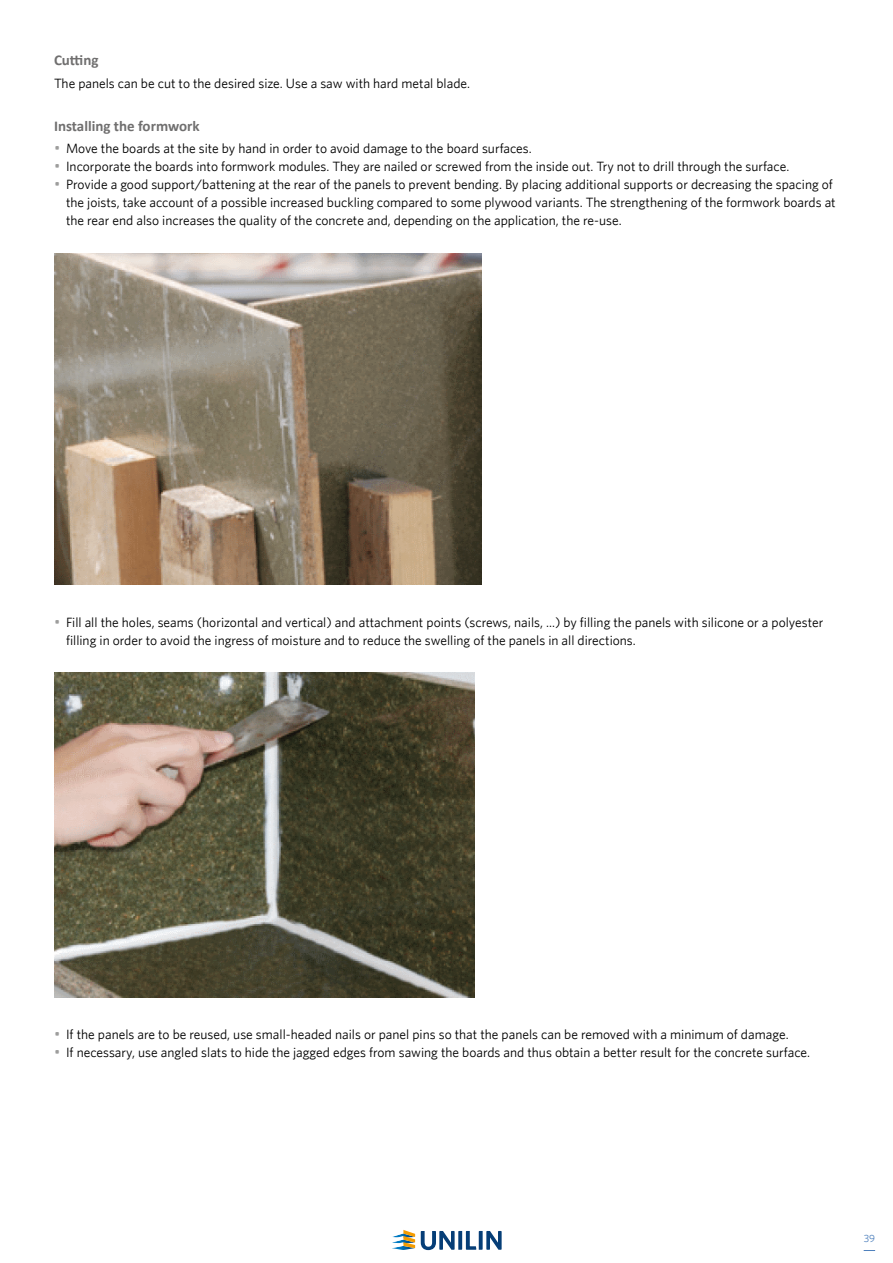
<style>
.page{position:relative;width:893px;height:1263px;background:#fff}
.page>*{position:absolute;margin:0;border:0;box-sizing:border-box;transform-origin:0 0}
.t1{font:700 15px "Calibri";color:#706f6f}
.t2{font:13.5px/18px "Whitney";color:#000}
.t3{font:10.5px "Whitney";color:#4f81bd}
.s1{font-size:15px;color:#9d9d9c}
</style>
<div class="page">
<svg style="left:421px;top:1231px;width:81px;height:19px"></svg>
<svg style="left:392px;top:1230px;width:23px;height:20px"></svg>
<img style="left:54px;top:253px;width:428px;height:331px">
<img style="left:54px;top:672px;width:420px;height:325px">
<p class="t1" style="left:54px;top:51px;width:46px">Cutting</p>
<p class="t2" style="left:54px;top:74px;width:418px">The panels can be cut to the desired size. Use a saw with hard metal blade.</p>
<p class="t1" style="left:54px;top:116px;width:147px">Installing the formwork</p>
<p class="t2" style="left:54px;top:139px;width:479px"><span class="s1">•</span> Move the boards at the site by hand in order to avoid damage to the board surfaces.</p>
<p class="t2" style="left:54px;top:157px;width:737px"><span class="s1">•</span> Incorporate the boards into formwork modules. They are nailed or screwed from the inside out. Try not to drill through the surface.</p>
<p class="t2" style="left:66px;top:175px;width:771px;text-indent:-12px"><span class="s1">•</span> Provide a good support/battening at the rear of the panels to prevent bending. By placing additional supports or decreasing the spacing of the joists, take account of a possible increased buckling compared to some plywood variants. The strengthening of the formwork boards at the rear end also increases the quality of the concrete and, depending on the application, the re-use.</p>
<p class="t2" style="left:66px;top:613px;width:759px;text-indent:-12px"><span class="s1">•</span> Fill all the holes, seams (horizontal and vertical) and attachment points (screws, nails, ...) by filling the panels with silicone or a polyester filling in order to avoid the ingress of moisture and to reduce the swelling of the panels in all directions.</p>
<p class="t2" style="left:54px;top:1025px;width:736px"><span class="s1">•</span> If the panels are to be reused, use small-headed nails or panel pins so that the panels can be removed with a minimum of damage.</p>
<p class="t2" style="left:54px;top:1043px;width:758px"><span class="s1">•</span> If necessary, use angled slats to hide the jagged edges from sawing the boards and thus obtain a better result for the concrete surface.</p>
<p class="t3" style="left:864px;top:1232px;width:13px">39</p>
</div>
